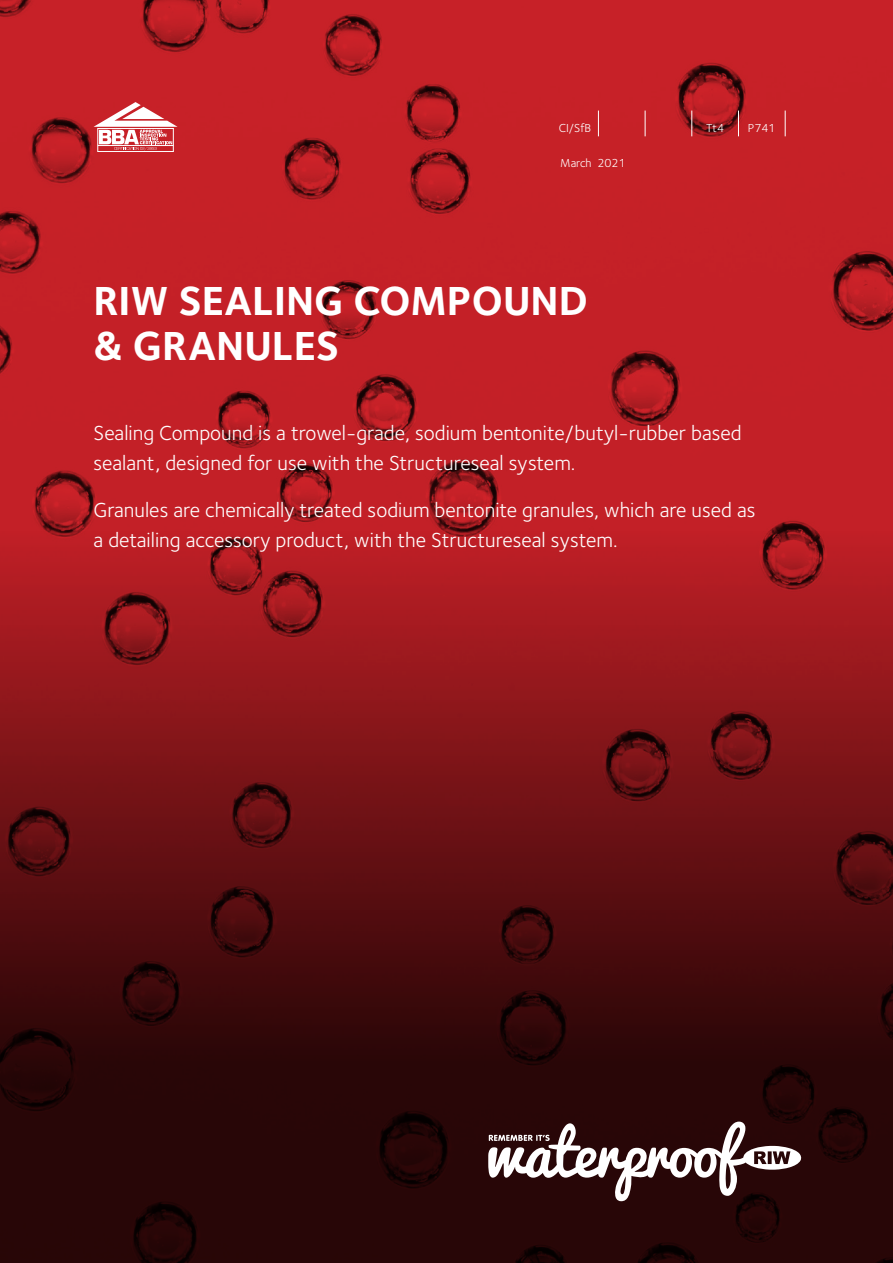
<style>
.page{position:relative;width:893px;height:1263px;background:#fff}
.page>*{position:absolute;margin:0;border:0;box-sizing:border-box;transform-origin:0 0}
.t1{font:700 42px/45px "Foundry Sterling";color:#fff}
.t2{font:21px/30px "Foundry Sterling";color:#fff}
.t3{font:12px "Foundry Sterling";color:#fff}
</style>
<div class="page">
<img style="left:0;top:0;width:893px;height:1263px">
<svg style="left:488px;top:1121px;width:314px;height:81px"></svg>
<svg style="left:598px;top:111px;width:1px;height:25px"></svg>
<svg style="left:645px;top:111px;width:1px;height:25px"></svg>
<svg style="left:691px;top:111px;width:1px;height:25px"></svg>
<svg style="left:738px;top:111px;width:1px;height:25px"></svg>
<svg style="left:785px;top:111px;width:1px;height:25px"></svg>
<svg style="left:94px;top:102px;width:84px;height:49px"></svg>
<p class="t3" style="left:559px;top:121px;width:34px">CI/SfB</p>
<p class="t3" style="left:706px;top:121px;width:19px">Tt4</p>
<p class="t3" style="left:748px;top:121px;width:29px">P741</p>
<p class="t3" style="left:560px;top:156px;width:67px">March 2021</p>
<h1 class="t1" style="left:94px;top:280px;width:496px">RIW SEALING COMPOUND &amp; GRANULES</h1>
<p class="t2" style="left:94px;top:418px;width:650px">Sealing Compound is a trowel-grade, sodium bentonite/butyl-rubber based sealant, designed for use with the Structureseal system.</p>
<p class="t2" style="left:94px;top:495px;width:664px">Granules are chemically treated sodium bentonite granules, which are used as a detailing accessory product, with the Structureseal system.</p>
</div>
